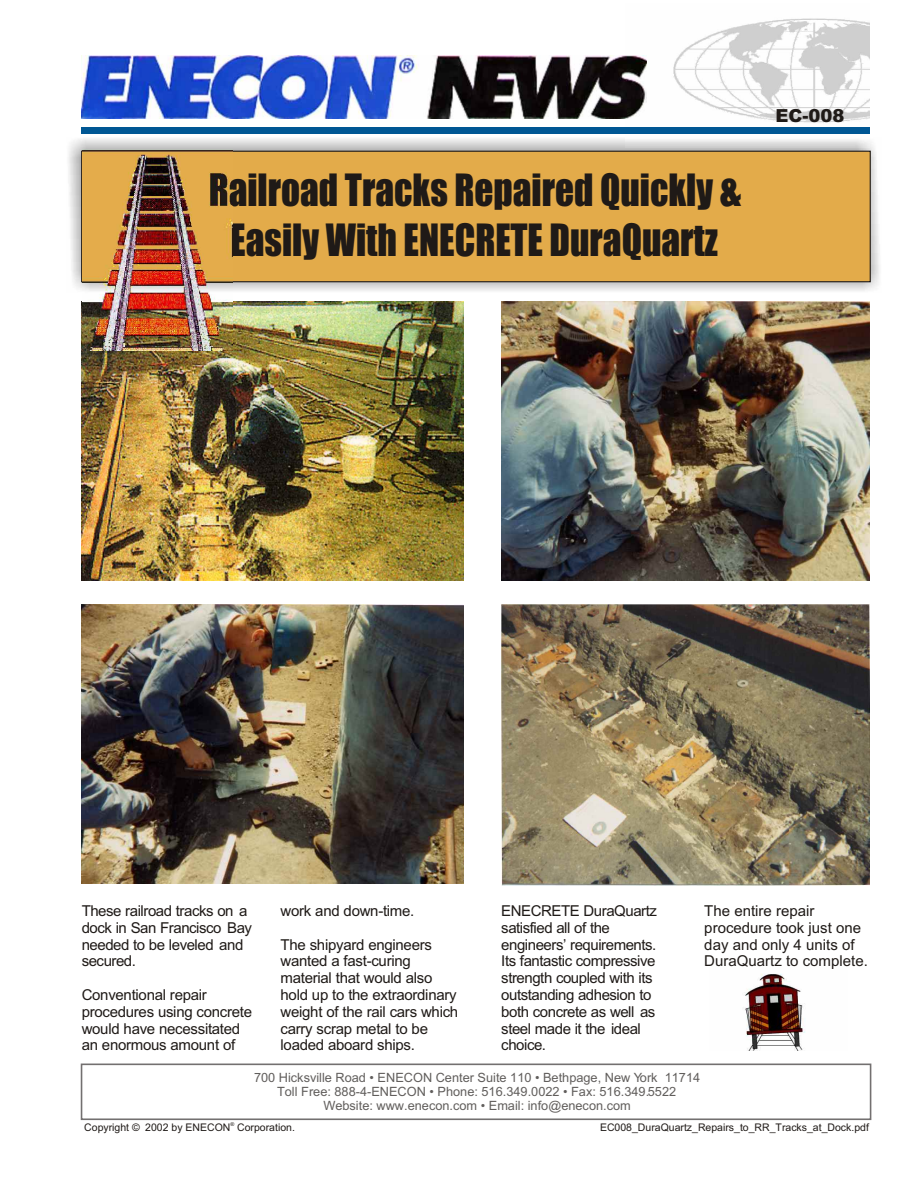
<style>
.page{position:relative;width:918px;height:1188px;background:#fff}
.page>*{position:absolute;margin:0;border:0;box-sizing:border-box;transform-origin:0 0}
.t1{font:41.1px/50.1px "Impact";color:#1f1a17;text-align:center;scale:.91 1}
.t2{font:900 18px "Arial";color:#1f1a17}
.t3{font:15px/16.8px "Arial";letter-spacing:-.02em;color:#1f1a17}
.t4{font:15px/16.8px "Arial";color:#1f1a17}
.t5{font:12.75px/14.2px "Arial";color:#615e5c;text-align:center}
.t6{font:10.5px "Arial";color:#1f1a17}
.t7{font:5.25px "Arial";color:#1f1a17}
</style>
<div class="page">
<img style="left:745px;top:974px;width:60px;height:77px">
<div style="left:81px;top:1064px;width:790px;height:56px;border:2px solid #737070"></div>
<img style="left:82px;top:302px;width:381px;height:278px">
<img style="left:82px;top:605px;width:381px;height:278px">
<img style="left:501px;top:302px;width:369px;height:278px">
<img style="left:501px;top:605px;width:369px;height:280px">
<div style="left:81px;top:151px;width:790px;height:131px;background:#e3ab4a;border:1px solid #1f1a17"></div>
<img style="left:82px;top:150px;width:151px;height:200px">
<img style="left:625px;top:18px;width:245px;height:130px">
<div style="left:82px;top:127px;width:788px;height:7px;background:#005794"></div>
<img style="left:82px;top:56px;width:564px;height:63px">
<h1 class="t1" style="left:209px;top:167px;width:587px">Railroad Tracks Repaired Quickly &amp;<br>Easily With ENECRETE DuraQuartz</h1>
<p class="t2" style="left:775px;top:109px;width:71px">EC-008</p>
<p class="t3" style="left:82px;top:904px;width:172px">These railroad tracks on a dock in San Francisco Bay needed to be leveled and secured.</p>
<p class="t3" style="left:82px;top:988px;width:172px">Conventional repair procedures using concrete would have necessitated an enormous amount of</p>
<p class="t3" style="left:281px;top:904px;width:135px">work and down-time.</p>
<p class="t3" style="left:281px;top:937px;width:179px">The shipyard engineers wanted a fast-curing material that would also hold up to the extraordinary weight of the rail cars which carry scrap metal to be loaded aboard ships.</p>
<p class="t3" style="left:501px;top:904px;width:157px">ENECRETE DuraQuartz satisfied all of the engineers’ requirements.<br>Its fantastic compressive strength coupled with its outstanding adhesion to both concrete as well as steel made it the ideal choice.</p>
<p class="t4" style="left:704px;top:904px;width:165px">The entire repair procedure took just one day and only 4 units of<br>DuraQuartz to complete.</p>
<p class="t5" style="left:254px;top:1072px;width:448px">700 Hicksville Road • ENECON Center Suite 110 • Bethpage, New York 11714<br>Toll Free: 888-4-ENECON • Phone: 516.349.0022 • Fax: 516.349.5522<br>Website: www.enecon.com • Email: info@enecon.com</p>
<p class="t7" style="left:230px;top:1122px;width:5px">®</p>
<p class="t6" style="left:600px;top:1123px;width:270px">EC008_DuraQuartz_Repairs_to_RR_Tracks_at_Dock.pdf</p>
<p class="t6" style="left:84px;top:1123px;width:212px">Copyright © 2002 by ENECON Corporation.</p>
</div>
